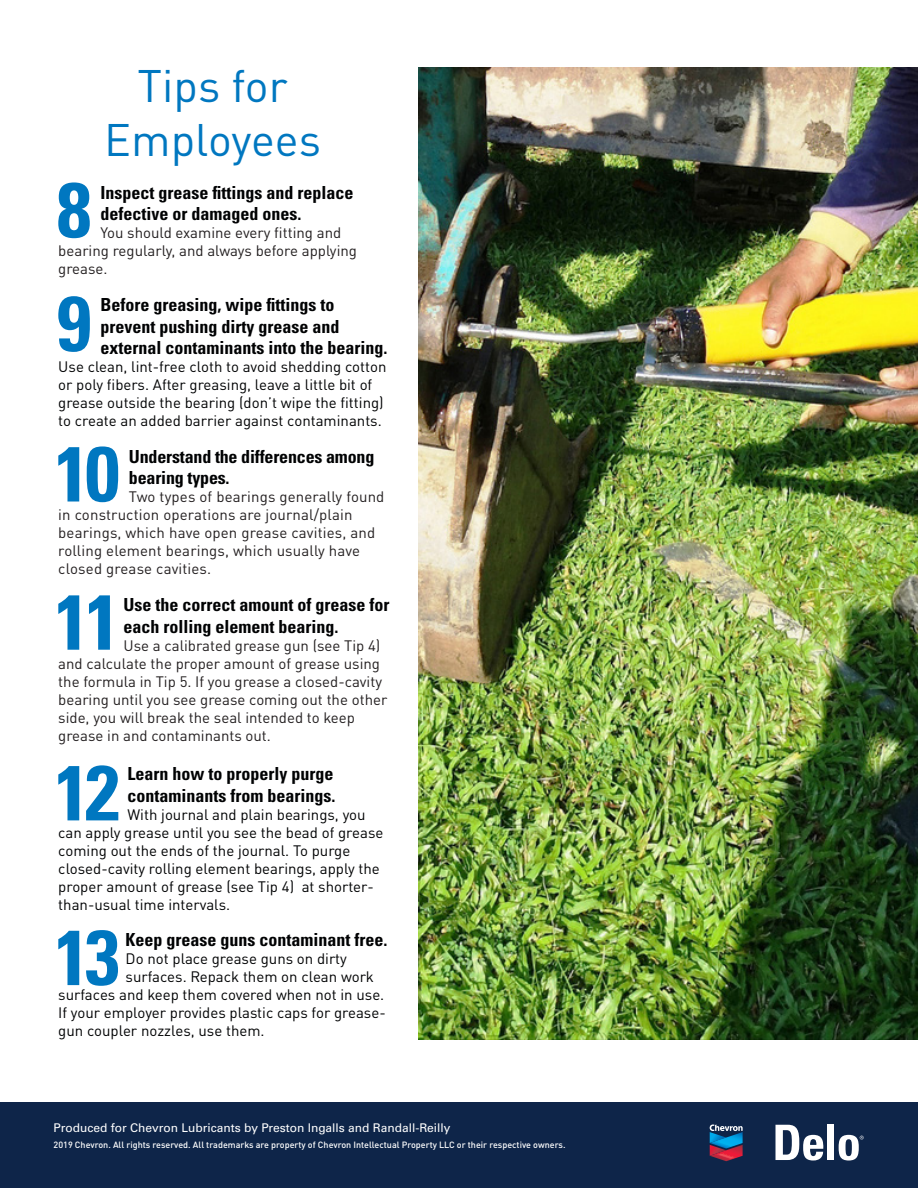
<style>
.page{position:relative;width:918px;height:1188px;background:#fff}
.page>*{position:absolute;margin:0;border:0;box-sizing:border-box;transform-origin:0 0}
.t1{font:700 condensed 77.85px "Univers";letter-spacing:-.05em;color:#0077c0}
.t2{font:45px/54px "DIN Pro";color:#0077c0;text-align:center}
.t3{font:700 condensed 18px/21.6px "Univers";color:#010203}
.t4{font:15px/18px "DIN Pro";color:#010203}
.t5{font:15px/18px "DIN Pro";color:#231f20}
.t6{font:12px "Univers";color:#fff}
.t7{font:500 9px "DIN Pro";color:#fff}
</style>
<div class="page">
<img style="left:418px;top:68px;width:500px;height:971px">
<div style="left:0;top:1103px;width:918px;height:85px;background:#0e2549"></div>
<svg style="left:776px;top:1125px;width:48px;height:36px"></svg>
<div style="left:828px;top:1125px;width:6px;height:35px;background:#fff"></div>
<svg style="left:839px;top:1135px;width:25px;height:26px"></svg>
<svg style="left:710px;top:1125px;width:33px;height:36px"></svg>
<p class="t2" style="left:104px;top:54px;width:218px">Tips for<br>Employees</p>
<p class="t1" style="left:57px;top:162px;width:36px">8</p>
<p class="t3" style="left:100px;top:182px;width:254px">Inspect grease fittings and replace defective or damaged ones.</p>
<p class="t5" style="left:58px;top:223px;width:300px;text-indent:42px">You should examine every fitting and bearing regularly, and always before applying grease.</p>
<p class="t1" style="left:57px;top:276px;width:36px">9</p>
<p class="t3" style="left:100px;top:294px;width:288px">Before greasing, wipe fittings to prevent pushing dirty grease and external contaminants into the bearing.</p>
<p class="t4" style="left:58px;top:356px;width:330px">Use clean, lint-free cloth to avoid shedding cotton or poly fibers. After greasing, leave a little bit of grease outside the bearing (don’t wipe the fitting) to create an added barrier against contaminants.</p>
<p class="t1" style="left:55px;top:426px;width:67px">10</p>
<p class="t3" style="left:129px;top:446px;width:247px">Understand the differences among bearing types.</p>
<p class="t5" style="left:58px;top:487px;width:328px;text-indent:71px">Two types of bearings generally found in construction operations are journal/plain bearings, which have open grease cavities, and rolling element bearings, which usually have closed grease cavities.</p>
<p class="t1" style="left:55px;top:574px;width:67px">11</p>
<p class="t3" style="left:124px;top:594px;width:267px">Use the correct amount of grease for each rolling element bearing.</p>
<p class="t5" style="left:58px;top:635px;width:331px;text-indent:65px">Use a calibrated grease gun (see Tip 4) and calculate the proper amount of grease using the formula in Tip 5. If you grease a closed-cavity bearing until you see grease coming out the other side, you will break the seal intended to keep grease in and contaminants out.</p>
<p class="t1" style="left:55px;top:745px;width:67px">12</p>
<p class="t3" style="left:128px;top:763px;width:209px">Learn how to properly purge contaminants from bearings.</p>
<p class="t4" style="left:58px;top:804px;width:327px;text-indent:69px">With journal and plain bearings, you can apply grease until you see the bead of grease coming out the ends of the journal. To purge closed-cavity rolling element bearings, apply the proper amount of grease (see Tip 4) at shorter&shy;than-usual time intervals.</p>
<p class="t1" style="left:55px;top:910px;width:67px">13</p>
<p class="t3" style="left:126px;top:929px;width:263px">Keep grease guns contaminant free.</p>
<p class="t4" style="left:126px;top:949px;width:223px">Do not place grease guns on dirty</p>
<p class="t4" style="left:126px;top:967px;width:250px">surfaces. Repack them on clean work</p>
<p class="t4" style="left:58px;top:985px;width:328px">surfaces and keep them covered when not in use.</p>
<p class="t4" style="left:58px;top:1003px;width:329px">If your employer provides plastic caps for grease-</p>
<p class="t4" style="left:58px;top:1021px;width:208px">gun coupler nozzles, use them.</p>
<p class="t6" style="left:54px;top:1121px;width:398px">Produced for Chevron Lubricants by Preston Ingalls and Randall-Reilly</p>
<p class="t7" style="left:54px;top:1137px;width:513px">2019 Chevron. All rights reserved. All trademarks are property of Chevron Intellectual Property LLC or their respective owners.</p>
</div>
